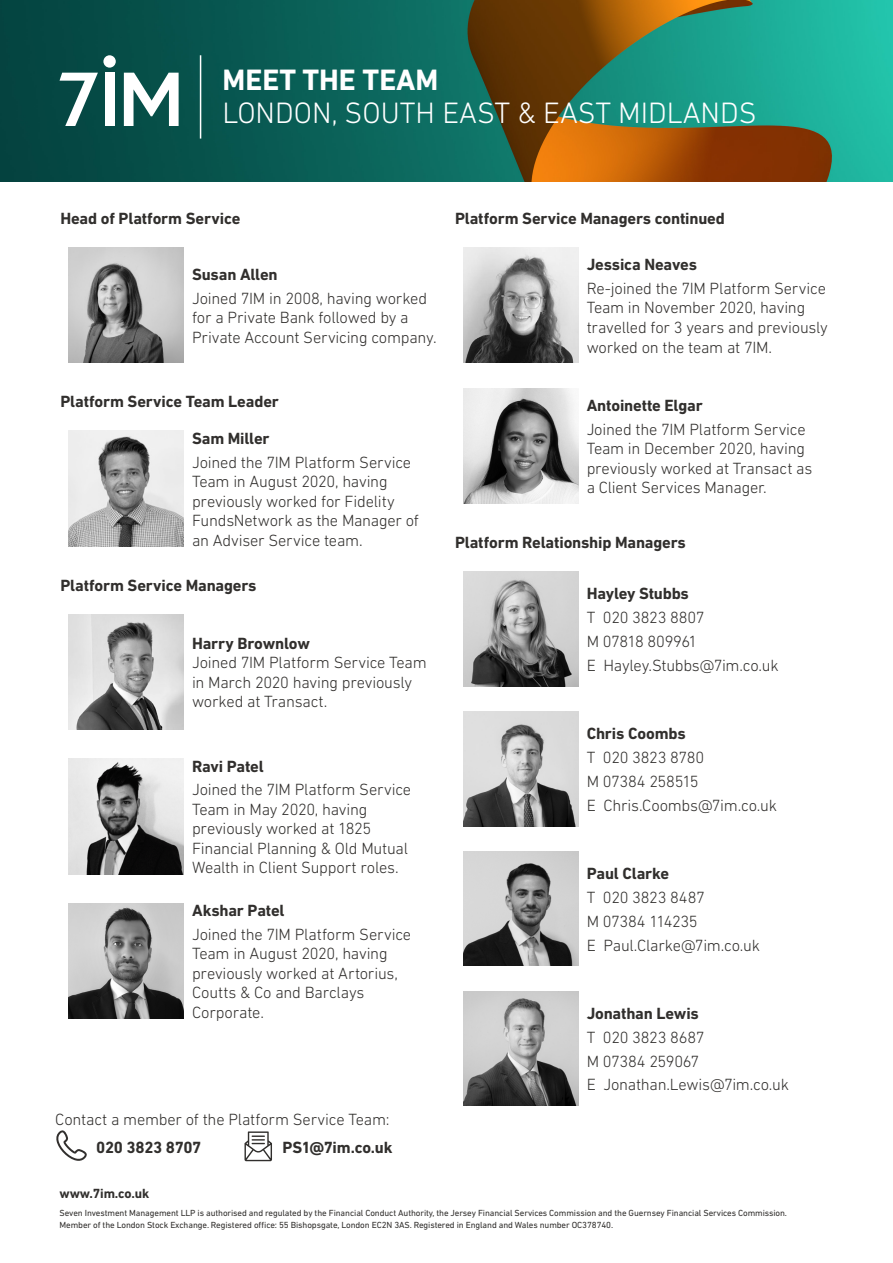
<style>
.page{position:relative;width:893px;height:1263px;background:#fff}
.page>*{position:absolute;margin:0;border:0;box-sizing:border-box;transform-origin:0 0}
.Header_Title_Light_2{font:300 30px "DIN Next LT Pro";color:#fff}
.Header_Title_Bold_20{font:700 30px "DIN Next LT Pro";color:#fff}
.Content_Body_Light_1{font:300 16.5px/19.5px "DIN Next LT Pro";letter-spacing:-.015em;color:#312f2d}
.Content_Body_Light_1-2{font:700 16.5px "DIN Next LT Pro";letter-spacing:-.01em;color:#312f2d}
.Content_CTA_Bold_11{font:700 16.5px "DIN Next LT Pro";letter-spacing:-.01em;color:#312f2d}
.Footer_Signoff_Bold{font:700 13.5px "DIN Next LT Pro";letter-spacing:-.01em;color:#312f2d}
.Footer_Reg_Address_R{font:9px/12px "DIN Next LT Pro";letter-spacing:-.01em;color:#312f2d}
.s1{font-weight:700}
</style>
<div class="page">
<img style="left:69px;top:247px;width:115px;height:116px">
<img style="left:69px;top:431px;width:115px;height:115px">
<img style="left:69px;top:614px;width:115px;height:115px">
<img style="left:69px;top:759px;width:115px;height:115px">
<img style="left:69px;top:903px;width:115px;height:115px">
<img style="left:463px;top:247px;width:115px;height:116px">
<img style="left:463px;top:388px;width:115px;height:116px">
<img style="left:464px;top:572px;width:114px;height:114px">
<img style="left:464px;top:712px;width:114px;height:114px">
<img style="left:464px;top:851px;width:114px;height:115px">
<img style="left:464px;top:991px;width:114px;height:115px">
<img style="left:0;top:0;width:893px;height:181px">
<svg style="left:60px;top:73px;width:38px;height:53px"></svg>
<svg style="left:103px;top:55px;width:13px;height:13px"></svg>
<div style="left:105px;top:73px;width:9px;height:53px;background:#fff"></div>
<svg style="left:124px;top:73px;width:55px;height:53px"></svg>
<hr style="left:200px;top:55px;width:1px;height:84px;background:#fff">
<svg style="left:56px;top:1130px;width:31px;height:31px"></svg>
<svg style="left:244px;top:1131px;width:28px;height:30px"></svg>
<p class="Header_Title_Bold_20" style="left:223px;top:63px;width:217px">MEET THE TEAM</p>
<p class="Header_Title_Light_2" style="left:223px;top:96px;width:536px">LONDON, SOUTH EAST &amp; EAST MIDLANDS</p>
<p class="Content_CTA_Bold_11" style="left:60px;top:209px;width:182px">Head of Platform Service</p>
<p class="Content_Body_Light_1-2" style="left:192px;top:265px;width:87px">Susan Allen</p>
<p class="Content_Body_Light_1" style="left:192px;top:288px;width:246px">Joined 7IM in 2008, having worked for a Private Bank followed by a<br>Private Account Servicing company.</p>
<p class="Content_CTA_Bold_11" style="left:60px;top:392px;width:220px">Platform Service Team Leader</p>
<p class="Content_Body_Light_1-2" style="left:192px;top:429px;width:79px">Sam Miller</p>
<p class="Content_Body_Light_1" style="left:192px;top:452px;width:228px">Joined the 7IM Platform Service<br>Team in August 2020, having previously worked for Fidelity<br>FundsNetwork as the Manager of an Adviser Service team.</p>
<p class="Content_CTA_Bold_11" style="left:60px;top:575px;width:198px">Platform Service Managers</p>
<p class="Content_Body_Light_1" style="left:192px;top:633px;width:236px"><span class="s1">Harry Brownlow<br></span>Joined 7IM Platform Service Team in March 2020 having previously worked at Transact.</p>
<p class="Content_Body_Light_1-2" style="left:192px;top:756px;width:73px">Ravi Patel</p>
<p class="Content_Body_Light_1" style="left:192px;top:780px;width:221px">Joined the 7IM Platform Service<br>Team in May 2020, having previously worked at 1825<br>Financial Planning &amp; Old Mutual<br>Wealth in Client Support roles.</p>
<p class="Content_Body_Light_1-2" style="left:192px;top:901px;width:94px">Akshar Patel</p>
<p class="Content_Body_Light_1" style="left:192px;top:924px;width:221px">Joined the 7IM Platform Service<br>Team in August 2020, having previously worked at Artorius,<br>Coutts &amp; Co and Barclays<br>Corporate.</p>
<p class="Content_Body_Light_1" style="left:55px;top:1110px;width:336px">Contact a member of the Platform Service Team:</p>
<p class="Content_Body_Light_1-2" style="left:96px;top:1138px;width:107px">020 3823 8707</p>
<p class="Content_Body_Light_1-2" style="left:282px;top:1138px;width:112px">PS1@7im.co.uk</p>
<p class="Content_CTA_Bold_11" style="left:455px;top:209px;width:271px">Platform Service Managers continued</p>
<p class="Content_Body_Light_1-2" style="left:587px;top:255px;width:112px">Jessica Neaves</p>
<p class="Content_Body_Light_1" style="left:587px;top:278px;width:243px">Re-joined the 7IM Platform Service<br>Team in November 2020, having travelled for 3 years and previously worked on the team at 7IM.</p>
<p class="Content_Body_Light_1-2" style="left:587px;top:396px;width:118px">Antoinette Elgar</p>
<p class="Content_Body_Light_1" style="left:587px;top:419px;width:227px">Joined the 7IM Platform Service<br>Team in December 2020, having previously worked at Transact as a Client Services Manager.</p>
<p class="Content_CTA_Bold_11" style="left:455px;top:533px;width:232px">Platform Relationship Managers</p>
<p class="Content_Body_Light_1-2" style="left:587px;top:584px;width:104px">Hayley Stubbs</p>
<p class="Content_Body_Light_1" style="left:587px;top:608px;width:119px">T 020 3823 8807</p>
<p class="Content_Body_Light_1" style="left:587px;top:631px;width:112px">M 07818 809961</p>
<p class="Content_Body_Light_1" style="left:587px;top:655px;width:193px">E Hayley.Stubbs@7im.co.uk</p>
<p class="Content_Body_Light_1-2" style="left:587px;top:724px;width:101px">Chris Coombs</p>
<p class="Content_Body_Light_1" style="left:587px;top:747px;width:119px">T 020 3823 8780</p>
<p class="Content_Body_Light_1" style="left:587px;top:771px;width:113px">M 07384 258515</p>
<p class="Content_Body_Light_1" style="left:587px;top:795px;width:192px">E Chris.Coombs@7im.co.uk</p>
<p class="Content_Body_Light_1-2" style="left:587px;top:864px;width:84px">Paul Clarke</p>
<p class="Content_Body_Light_1" style="left:587px;top:887px;width:120px">T 020 3823 8487</p>
<p class="Content_Body_Light_1" style="left:587px;top:911px;width:112px">M 07384 114235</p>
<p class="Content_Body_Light_1" style="left:587px;top:935px;width:175px">E Paul.Clarke@7im.co.uk</p>
<p class="Content_Body_Light_1-2" style="left:587px;top:1004px;width:114px">Jonathan Lewis</p>
<p class="Content_Body_Light_1" style="left:587px;top:1027px;width:119px">T 020 3823 8687</p>
<p class="Content_Body_Light_1" style="left:587px;top:1051px;width:114px">M 07384 259067</p>
<p class="Content_Body_Light_1" style="left:587px;top:1075px;width:204px">E Jonathan.Lewis@7im.co.uk</p>
<p class="Footer_Signoff_Bold" style="left:60px;top:1185px;width:91px">www.7im.co.uk</p>
<p class="Footer_Reg_Address_R" style="left:60px;top:1207px;width:729px">Seven Investment Management LLP is authorised and regulated by the Financial Conduct Authority, the Jersey Financial Services Commission and the Guernsey Financial Services Commission.<br>Member of the London Stock Exchange. Registered office: 55 Bishopsgate, London EC2N 3AS. Registered in England and Wales number OC378740.</p>
</div>
